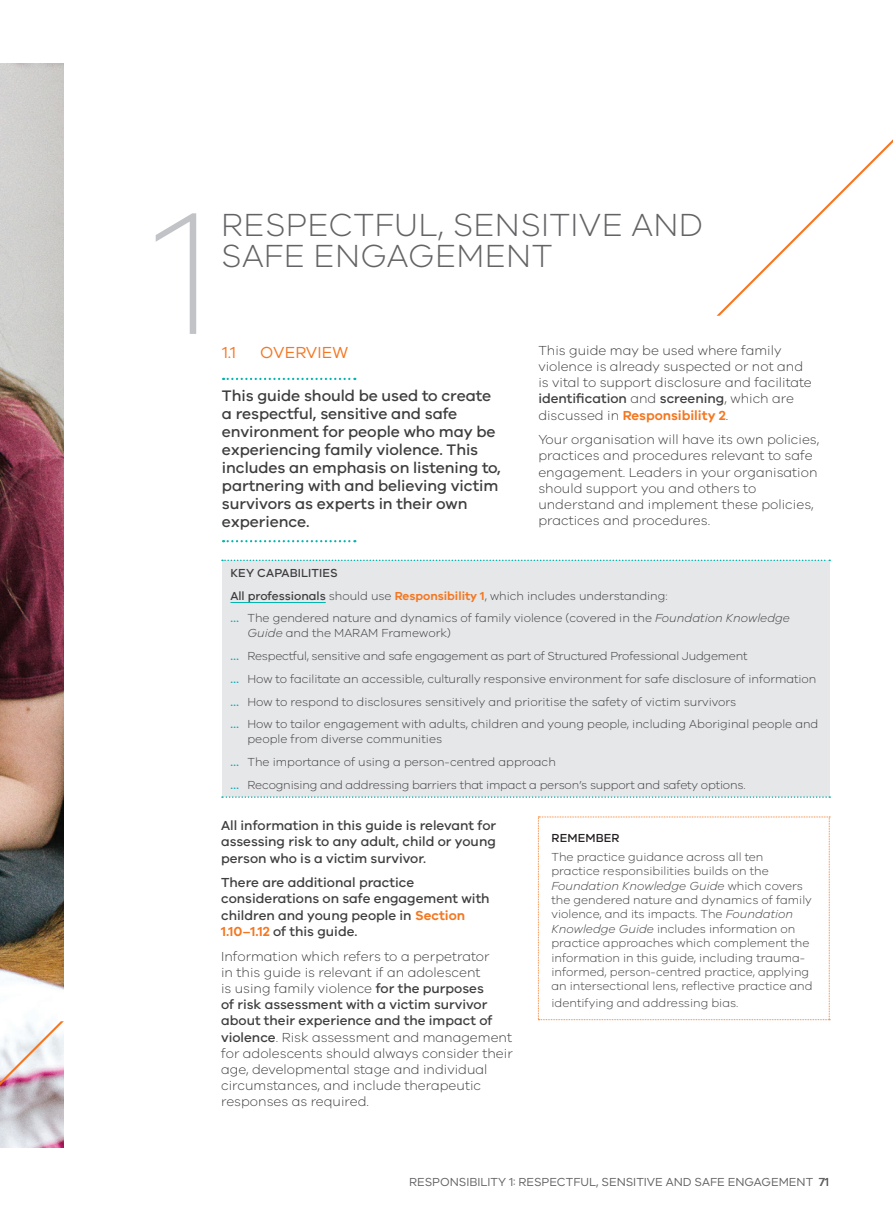
<style>
.page{position:relative;width:893px;height:1212px;background:#fff}
.page>*{position:absolute;margin:0;border:0;box-sizing:border-box;transform-origin:0 0}
.Big_no{font:200 180px "VIC";color:#c2c3c6}
.t1{font:300 33px/31.5px "VIC";letter-spacing:.01em;color:#636366}
.t2{font:16.5px "VIC";letter-spacing:.005em;color:#f47721}
.Intro{font:500 15.75px/18px "VIC";letter-spacing:-.005em;color:#3e3e3f}
.Body{font:300 13.5px/16.2px "VIC";color:#3e3e3f}
.Body-2{font:500 13.5px/16.2px "VIC";color:#3e3e3f;text-align:justify}
.Note_text{font:300 12px/14.4px "VIC";color:#3e3e3f}
.Note_text-2{font:300 12px "VIC";letter-spacing:-.02em;color:#3e3e3f}
.Grey_box{font:300 12px "VIC";color:#3e3e3f}
.t3{font:12px "VIC";color:#636366}
.Grey_box-2{font:500 12px "VIC";letter-spacing:.01em;color:#3e3e3f}
.Note_Heading{font:500 12px "VIC";letter-spacing:.01em;color:#231f20}
.t4{font:500 12px "VIC";color:#636366}
.s1{font-weight:500}
.s2{font-weight:600;color:#f47721}
.s3{font-weight:500;color:#00aab8}
.s4{font-style:italic}
</style>
<div class="page">
<img style="left:0;top:64px;width:64px;height:926px">
<svg style="left:716px;top:139px;width:177px;height:177px"></svg>
<svg style="left:0;top:1021px;width:64px;height:127px"></svg>
<svg style="left:223px;top:378px;width:132px;height:2px"></svg>
<svg style="left:223px;top:540px;width:132px;height:2px"></svg>
<div style="left:222px;top:560px;width:607px;height:237px;background:#e6e7e9"></div>
<svg style="left:222px;top:796px;width:608px;height:2px"></svg>
<svg style="left:222px;top:560px;width:608px;height:1px"></svg>
<hr style="left:230px;top:602px;width:96px;height:1px;background:#00b5ae">
<svg style="left:538px;top:816px;width:292px;height:204px"></svg>
<p class="Big_no" style="left:152px;top:165px;width:63px">1</p>
<h1 class="t1" style="left:221px;top:208px;width:484px">RESPECTFUL, SENSITIVE AND<br>SAFE ENGAGEMENT</h1>
<p class="t2" style="left:222px;top:342px;width:15px">1.1</p>
<p class="t2" style="left:260px;top:342px;width:89px">OVERVIEW</p>
<p class="Intro" style="left:222px;top:386px;width:280px">This guide should be used to create a respectful, sensitive and safe environment for people who may be experiencing family violence. This includes an emphasis on listening to, partnering with and believing victim survivors as experts in their own experience.</p>
<p class="Body" style="left:538px;top:342px;width:275px">This guide may be used where family violence is already suspected or not and is vital to support disclosure and facilitate <span class="s1">identification</span> and <span class="s1">screening</span>, which are discussed in <span class="s2">Responsibility 2</span>.</p>
<p class="Body" style="left:538px;top:431px;width:282px">Your organisation will have its own policies, practices and procedures relevant to safe engagement. Leaders in your organisation should support you and others to understand and implement these policies, practices and procedures.</p>
<p class="Grey_box-2" style="left:231px;top:565px;width:109px">KEY CAPABILITIES</p>
<p class="Grey_box" style="left:230px;top:588px;width:439px"><span class="s1">All professionals</span> should use <span class="s2">Responsibility 1</span>, which includes understanding:</p>
<p class="Note_text" style="left:247px;top:611px;width:544px;text-indent:-17px"><span class="s3">…</span> The gendered nature and dynamics of family violence (covered in the <span class="s4">Foundation Knowledge<br>Guide</span> and the MARAM Framework)</p>
<p class="Note_text-2" style="left:230px;top:648px;width:518px"><span class="s3">…</span> Respectful, sensitive and safe engagement as part of Structured Professional Judgement</p>
<p class="Note_text" style="left:230px;top:671px;width:587px"><span class="s3">…</span> How to facilitate an accessible, culturally responsive environment for safe disclosure of information</p>
<p class="Note_text" style="left:230px;top:694px;width:507px"><span class="s3">…</span> How to respond to disclosures sensitively and prioritise the safety of victim survivors</p>
<p class="Note_text" style="left:247px;top:717px;width:572px;text-indent:-17px"><span class="s3">…</span> How to tailor engagement with adults, children and young people, including Aboriginal people and people from diverse communities</p>
<p class="Note_text" style="left:230px;top:754px;width:327px"><span class="s3">…</span> The importance of using a person-centred approach</p>
<p class="Note_text" style="left:230px;top:777px;width:517px"><span class="s3">…</span> Recognising and addressing barriers that impact a person’s support and safety options.</p>
<p class="Body-2" style="left:221px;top:817px;width:277px">All information in this guide is relevant for assessing risk to any adult, child or young person who is a victim survivor.</p>
<p class="Body-2" style="left:221px;top:874px;width:270px;text-align:left">There are additional practice considerations on safe engagement with children and young people in <span class="s2">Section 1.10–1.12</span> of this guide.</p>
<p class="Body" style="left:221px;top:947px;width:293px">Information which refers to a perpetrator<br>in this guide is relevant if an adolescent<br>is using family violence <span class="s1">for the purposes<br>of risk assessment with a victim survivor about their experience and the impact of violence</span>. Risk assessment and management for adolescents should always consider their age, developmental stage and individual circumstances, and include therapeutic responses as required.</p>
<p class="Note_Heading" style="left:551px;top:831px;width:70px">REMEMBER</p>
<p class="Note_text" style="left:551px;top:849px;width:263px">The practice guidance across all ten practice responsibilities builds on the <span class="s4">Foundation Knowledge Guide</span> which covers the gendered nature and dynamics of family violence, and its impacts. The <span class="s4">Foundation Knowledge Guide</span> includes information on practice approaches which complement the information in this guide, including trauma&shy;informed, person-centred practice, applying an intersectional lens, reflective practice and</p>
<p class="Note_text" style="left:551px;top:995px;width:188px">identifying and addressing bias.</p>
<p class="t3" style="left:409px;top:1175px;width:406px">RESPONSIBILITY 1: RESPECTFUL, SENSITIVE AND SAFE ENGAGEMENT</p>
<p class="t4" style="left:819px;top:1175px;width:12px">71</p>
</div>
